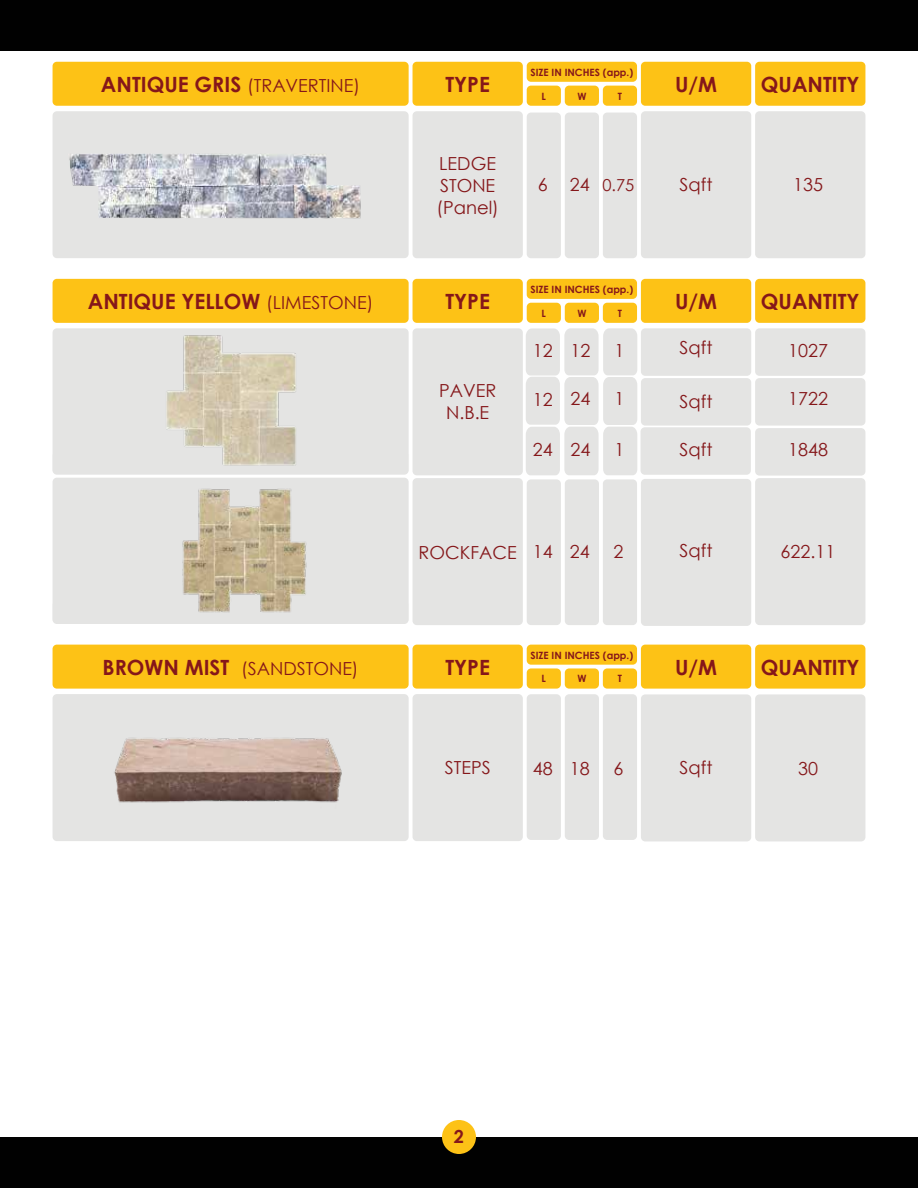
<style>
.page{position:relative;width:918px;height:1188px;background:#fff}
.page>*{position:absolute;margin:0;border:0;box-sizing:border-box;transform-origin:0 0}
.t1{font:700 21px "Century Gothic";color:#85171a}
.t2{font:18px/21.6px "Century Gothic";color:#85171a}
.t3{font:700 18px "Century Gothic";color:#85171a}
.t4{font:16.5px "Century Gothic";color:#85171a}
.t5{font:700 10.05px "Century Gothic";color:#85171a}
.s1{font-weight:700;font-size:21px}
.s2{font-size:18px}
.s3{font-weight:400;font-size:18px}
</style>
<div class="page">
<div style="left:0;top:1137px;width:918px;height:51px;background:#010101"></div>
<div style="left:0;top:0;width:918px;height:51px;background:#010101"></div>
<div style="left:53px;top:62px;width:356px;height:44px;background:#fdc216;border-radius:4px"></div>
<div style="left:413px;top:62px;width:110px;height:44px;background:#fdc216;border-radius:4px"></div>
<div style="left:527px;top:62px;width:110px;height:20px;background:#fdc216;border-radius:4px"></div>
<div style="left:641px;top:62px;width:110px;height:44px;background:#fdc216;border-radius:4px"></div>
<div style="left:755px;top:62px;width:110px;height:44px;background:#fdc216;border-radius:4px"></div>
<div style="left:413px;top:111px;width:110px;height:147px;background:#e4e4e3;border-radius:4px"></div>
<div style="left:641px;top:111px;width:110px;height:147px;background:#e4e4e3;border-radius:4px"></div>
<div style="left:755px;top:111px;width:110px;height:147px;background:#e4e4e3;border-radius:4px"></div>
<div style="left:527px;top:86px;width:34px;height:20px;background:#fdc216;border-radius:4px"></div>
<div style="left:603px;top:86px;width:34px;height:20px;background:#fdc216;border-radius:4px"></div>
<div style="left:565px;top:86px;width:34px;height:20px;background:#fdc216;border-radius:4px"></div>
<div style="left:527px;top:113px;width:34px;height:145px;background:#e4e4e3;border-radius:4px"></div>
<div style="left:603px;top:113px;width:34px;height:145px;background:#e4e4e3;border-radius:4px"></div>
<div style="left:565px;top:113px;width:34px;height:145px;background:#e4e4e3;border-radius:4px"></div>
<div style="left:53px;top:111px;width:356px;height:147px;background:#e4e4e3;border-radius:4px"></div>
<div style="left:53px;top:279px;width:356px;height:44px;background:#fdc216;border-radius:4px"></div>
<div style="left:413px;top:279px;width:110px;height:44px;background:#fdc216;border-radius:4px"></div>
<div style="left:527px;top:279px;width:110px;height:20px;background:#fdc216;border-radius:4px"></div>
<div style="left:641px;top:279px;width:110px;height:44px;background:#fdc216;border-radius:4px"></div>
<div style="left:755px;top:279px;width:110px;height:44px;background:#fdc216;border-radius:4px"></div>
<div style="left:413px;top:328px;width:110px;height:147px;background:#e4e4e3;border-radius:4px"></div>
<div style="left:641px;top:328px;width:110px;height:48px;background:#e4e4e3;border-radius:4px"></div>
<div style="left:755px;top:328px;width:110px;height:48px;background:#e4e4e3;border-radius:4px"></div>
<div style="left:755px;top:378px;width:110px;height:48px;background:#e4e4e3;border-radius:4px"></div>
<div style="left:755px;top:428px;width:110px;height:48px;background:#e4e4e3;border-radius:4px"></div>
<div style="left:527px;top:303px;width:34px;height:20px;background:#fdc216;border-radius:4px"></div>
<div style="left:603px;top:303px;width:34px;height:20px;background:#fdc216;border-radius:4px"></div>
<div style="left:565px;top:303px;width:34px;height:20px;background:#fdc216;border-radius:4px"></div>
<div style="left:413px;top:478px;width:110px;height:147px;background:#e4e4e3;border-radius:4px"></div>
<div style="left:641px;top:479px;width:110px;height:147px;background:#e4e4e3;border-radius:4px"></div>
<div style="left:755px;top:478px;width:110px;height:147px;background:#e4e4e3;border-radius:4px"></div>
<div style="left:527px;top:479px;width:34px;height:146px;background:#e4e4e3;border-radius:4px"></div>
<div style="left:603px;top:479px;width:34px;height:146px;background:#e4e4e3;border-radius:4px"></div>
<div style="left:565px;top:479px;width:34px;height:146px;background:#e4e4e3;border-radius:4px"></div>
<div style="left:53px;top:328px;width:356px;height:147px;background:#e4e4e3"></div>
<div style="left:53px;top:478px;width:356px;height:146px;background:#e4e4e3"></div>
<div style="left:53px;top:645px;width:356px;height:44px;background:#fdc216;border-radius:4px"></div>
<div style="left:413px;top:645px;width:110px;height:44px;background:#fdc216;border-radius:4px"></div>
<div style="left:527px;top:645px;width:110px;height:20px;background:#fdc216;border-radius:4px"></div>
<div style="left:641px;top:645px;width:110px;height:44px;background:#fdc216;border-radius:4px"></div>
<div style="left:755px;top:645px;width:110px;height:44px;background:#fdc216;border-radius:4px"></div>
<div style="left:53px;top:694px;width:356px;height:147px;background:#e4e4e3;border-radius:4px"></div>
<div style="left:413px;top:694px;width:110px;height:147px;background:#e4e4e3;border-radius:4px"></div>
<div style="left:527px;top:668px;width:34px;height:21px;background:#fdc216;border-radius:4px"></div>
<div style="left:603px;top:668px;width:34px;height:21px;background:#fdc216;border-radius:4px"></div>
<div style="left:565px;top:668px;width:34px;height:21px;background:#fdc216;border-radius:4px"></div>
<div style="left:641px;top:378px;width:110px;height:48px;background:#e4e4e3;border-radius:4px"></div>
<div style="left:641px;top:427px;width:110px;height:48px;background:#e4e4e3;border-radius:4px"></div>
<div style="left:641px;top:694px;width:110px;height:147px;background:#e4e4e3;border-radius:4px"></div>
<div style="left:755px;top:694px;width:110px;height:147px;background:#e4e4e3;border-radius:4px"></div>
<div style="left:527px;top:694px;width:34px;height:146px;background:#e4e4e3;border-radius:4px"></div>
<div style="left:603px;top:694px;width:34px;height:146px;background:#e4e4e3;border-radius:4px"></div>
<div style="left:565px;top:694px;width:34px;height:146px;background:#e4e4e3;border-radius:4px"></div>
<div style="left:442px;top:1120px;width:34px;height:34px;background:#fdc216;border-radius:50%"></div>
<img style="left:163px;top:332px;width:135px;height:135px">
<svg style="left:526px;top:328px;width:111px;height:147px"></svg>
<img style="left:163px;top:469px;width:161px;height:155px">
<img style="left:114px;top:737px;width:228px;height:66px">
<img style="left:69px;top:154px;width:292px;height:64px">
<p class="t2" style="left:101px;top:74px;width:261px"><span class="s1">ANTIQUE GRIS</span> (TRAVERTINE)</p>
<p class="t1" style="left:445px;top:68px;width:46px">TYPE</p>
<p class="t5" style="left:531px;top:65px;width:104px">SIZE IN INCHES (app.)</p>
<p class="t5" style="left:542px;top:88px;width:6px">L</p>
<p class="t5" style="left:577px;top:88px;width:11px">W</p>
<p class="t5" style="left:618px;top:88px;width:6px">T</p>
<p class="t1" style="left:675px;top:68px;width:43px">U/M</p>
<p class="t1" style="left:761px;top:68px;width:100px">QUANTITY</p>
<p class="t2" style="left:436px;top:153px;width:64px">LEDGE<br>STONE (Panel)</p>
<p class="t4" style="left:538px;top:174px;width:98px"><span class="s2">6 24</span> 0.75</p>
<p class="t2" style="left:680px;top:174px;width:34px">Sqft</p>
<p class="t2" style="left:793px;top:174px;width:31px">135</p>
<p class="t1" style="left:88px;top:286px;width:287px">ANTIQUE YELLOW <span class="s3">(LIMESTONE)</span></p>
<p class="t1" style="left:445px;top:286px;width:46px">TYPE</p>
<p class="t5" style="left:531px;top:282px;width:104px">SIZE IN INCHES (app.)</p>
<p class="t5" style="left:542px;top:305px;width:6px">L</p>
<p class="t5" style="left:577px;top:305px;width:11px">W</p>
<p class="t5" style="left:618px;top:305px;width:6px">T</p>
<p class="t1" style="left:675px;top:286px;width:43px">U/M</p>
<p class="t1" style="left:761px;top:286px;width:100px">QUANTITY</p>
<p class="t2" style="left:533px;top:339px;width:21px">12</p>
<p class="t2" style="left:571px;top:340px;width:21px">12</p>
<p class="t2" style="left:614px;top:340px;width:11px">1</p>
<p class="t2" style="left:680px;top:337px;width:34px">Sqft</p>
<p class="t2" style="left:788px;top:340px;width:41px">1027</p>
<p class="t2" style="left:439px;top:379px;width:59px;text-align:center">PAVER<br>N.B.E</p>
<p class="t2" style="left:533px;top:391px;width:58px">12 12</p>
<p class="t2" style="left:613px;top:391px;width:11px">1</p>
<p class="t2" style="left:680px;top:391px;width:34px">Sqft</p>
<p class="t2" style="left:571px;top:388px;width:21px">24</p>
<p class="t2" style="left:571px;top:439px;width:21px">24</p>
<p class="t2" style="left:533px;top:388px;width:21px">12</p>
<p class="t2" style="left:533px;top:438px;width:21px">24</p>
<p class="t2" style="left:614px;top:388px;width:11px">1</p>
<p class="t2" style="left:614px;top:439px;width:11px">1</p>
<p class="t2" style="left:680px;top:438px;width:34px">Sqft</p>
<p class="t2" style="left:788px;top:388px;width:41px">1722</p>
<p class="t2" style="left:788px;top:439px;width:41px">1848</p>
<p class="t2" style="left:419px;top:541px;width:173px">ROCKFACE 14 24</p>
<p class="t2" style="left:613px;top:541px;width:11px">2</p>
<p class="t2" style="left:680px;top:540px;width:34px">Sqft</p>
<p class="t2" style="left:781px;top:541px;width:56px">622.11</p>
<p class="t2" style="left:103px;top:657px;width:258px"><span class="s1">BROWN MIST</span> (SANDSTONE)</p>
<p class="t1" style="left:445px;top:651px;width:46px">TYPE</p>
<p class="t5" style="left:531px;top:647px;width:104px">SIZE IN INCHES (app.)</p>
<p class="t5" style="left:542px;top:671px;width:6px">L</p>
<p class="t5" style="left:577px;top:671px;width:11px">W</p>
<p class="t5" style="left:618px;top:671px;width:6px">T</p>
<p class="t1" style="left:675px;top:651px;width:43px">U/M</p>
<p class="t1" style="left:761px;top:651px;width:100px">QUANTITY</p>
<p class="t2" style="left:445px;top:757px;width:47px">STEPS</p>
<p class="t2" style="left:533px;top:757px;width:58px">48 18</p>
<p class="t2" style="left:613px;top:757px;width:11px">6</p>
<p class="t2" style="left:680px;top:756px;width:34px">Sqft</p>
<p class="t2" style="left:798px;top:757px;width:21px">30</p>
<p class="t3" style="left:454px;top:1123px;width:12px">2</p>
</div>
